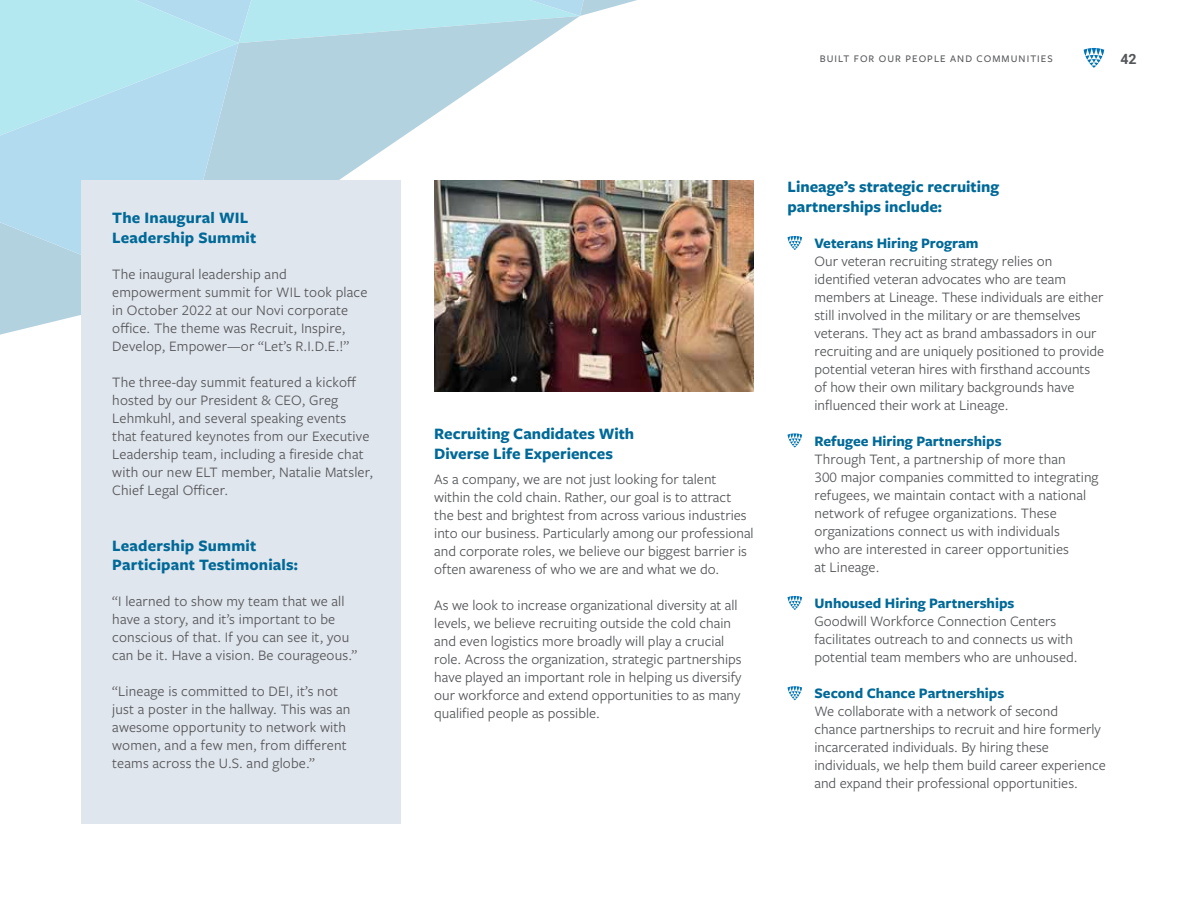
<style>
.page{position:relative;width:1188px;height:918px;background:#fff}
.page>*{position:absolute;margin:0;border:0;box-sizing:border-box;transform-origin:0 0}
.t1{font:700 16.5px/19.8px "Freight Sans Pro";color:#006998}
.t2{font:15px/18px "Freight Sans Pro";color:#545559}
.t3{font:700 15px "Freight Sans Pro";color:#006998}
.t4{font:700 14.1px "Roboto";color:#545559}
.t5{font:500 10.5px "Freight Sans Pro";letter-spacing:.1em;color:#545559}
</style>
<div class="page">
<svg style="left:1084px;top:48px;width:20px;height:20px"></svg>
<div style="left:81px;top:180px;width:319px;height:644px;background:#e0e6ed"></div>
<svg style="left:0;top:0;width:803px;height:371px"></svg>
<svg style="left:788px;top:433px;width:14px;height:15px"></svg>
<svg style="left:788px;top:596px;width:14px;height:14px"></svg>
<svg style="left:788px;top:686px;width:14px;height:14px"></svg>
<img style="left:434px;top:180px;width:320px;height:212px">
<p class="t1" style="left:112px;top:207px;width:146px">The Inaugural WIL<br>Leadership Summit</p>
<p class="t2" style="left:112px;top:264px;width:257px">The inaugural leadership and empowerment summit for WIL took place in October 2022 at our Novi corporate office. The theme was Recruit, Inspire, Develop, Empower—or “Let’s R.I.D.E.!”</p>
<p class="t2" style="left:112px;top:372px;width:262px">The three-day summit featured a kickoff hosted by our President &amp; CEO, Greg Lehmkuhl, and several speaking events that featured keynotes from our Executive Leadership team, including a fireside chat with our new ELT member, Natalie Matsler, Chief Legal Officer.</p>
<p class="t1" style="left:112px;top:535px;width:187px">Leadership Summit<br>Participant Testimonials:</p>
<p class="t2" style="left:112px;top:592px;width:246px">“I learned to show my team that we all have a story, and it’s important to be conscious of that. If you can see it, you can be it. Have a vision. Be courageous.”</p>
<p class="t2" style="left:112px;top:682px;width:240px">“Lineage is committed to DEI, it’s not just a poster in the hallway. This was an awesome opportunity to network with women, and a few men, from different teams across the U.S. and globe.”</p>
<p class="t5" style="left:820px;top:51px;width:235px">BUILT FOR OUR PEOPLE AND COMMUNITIES</p>
<p class="t4" style="left:1120px;top:49px;width:18px">42</p>
<p class="t1" style="left:434px;top:423px;width:202px">Recruiting Candidates With<br>Diverse Life Experiences</p>
<p class="t2" style="left:434px;top:470px;width:321px">As a company, we are not just looking for talent within the cold chain. Rather, our goal is to attract the best and brightest from across various industries into our business. Particularly among our professional and corporate roles, we believe our biggest barrier is often awareness of who we are and what we do.</p>
<p class="t2" style="left:434px;top:596px;width:309px">As we look to increase organizational diversity at all levels, we believe recruiting outside the cold chain and even logistics more broadly will play a crucial role. Across the organization, strategic partnerships have played an important role in helping us diversify our workforce and extend opportunities to as many qualified people as possible.</p>
<p class="t1" style="left:788px;top:176px;width:213px">Lineage’s strategic recruiting partnerships include:</p>
<p class="t3" style="left:814px;top:232px;width:165px">Veterans Hiring Program</p>
<p class="t2" style="left:814px;top:251px;width:291px">Our veteran recruiting strategy relies on identified veteran advocates who are team members at Lineage. These individuals are either still involved in the military or are themselves veterans. They act as brand ambassadors in our recruiting and are uniquely positioned to provide potential veteran hires with firsthand accounts of how their own military backgrounds have influenced their work at Lineage.</p>
<p class="t3" style="left:814px;top:430px;width:189px">Refugee Hiring Partnerships</p>
<p class="t2" style="left:814px;top:449px;width:286px">Through Tent, a partnership of more than<br>300 major companies committed to integrating refugees, we maintain contact with a national network of refugee organizations. These organizations connect us with individuals<br>who are interested in career opportunities<br>at Lineage.</p>
<p class="t3" style="left:814px;top:592px;width:201px">Unhoused Hiring Partnerships</p>
<p class="t2" style="left:814px;top:611px;width:265px">Goodwill Workforce Connection Centers facilitates outreach to and connects us with potential team members who are unhoused.</p>
<p class="t3" style="left:814px;top:682px;width:191px">Second Chance Partnerships</p>
<p class="t2" style="left:814px;top:701px;width:293px">We collaborate with a network of second<br>chance partnerships to recruit and hire formerly incarcerated individuals. By hiring these individuals, we help them build career experience and expand their professional opportunities.</p>
</div>
